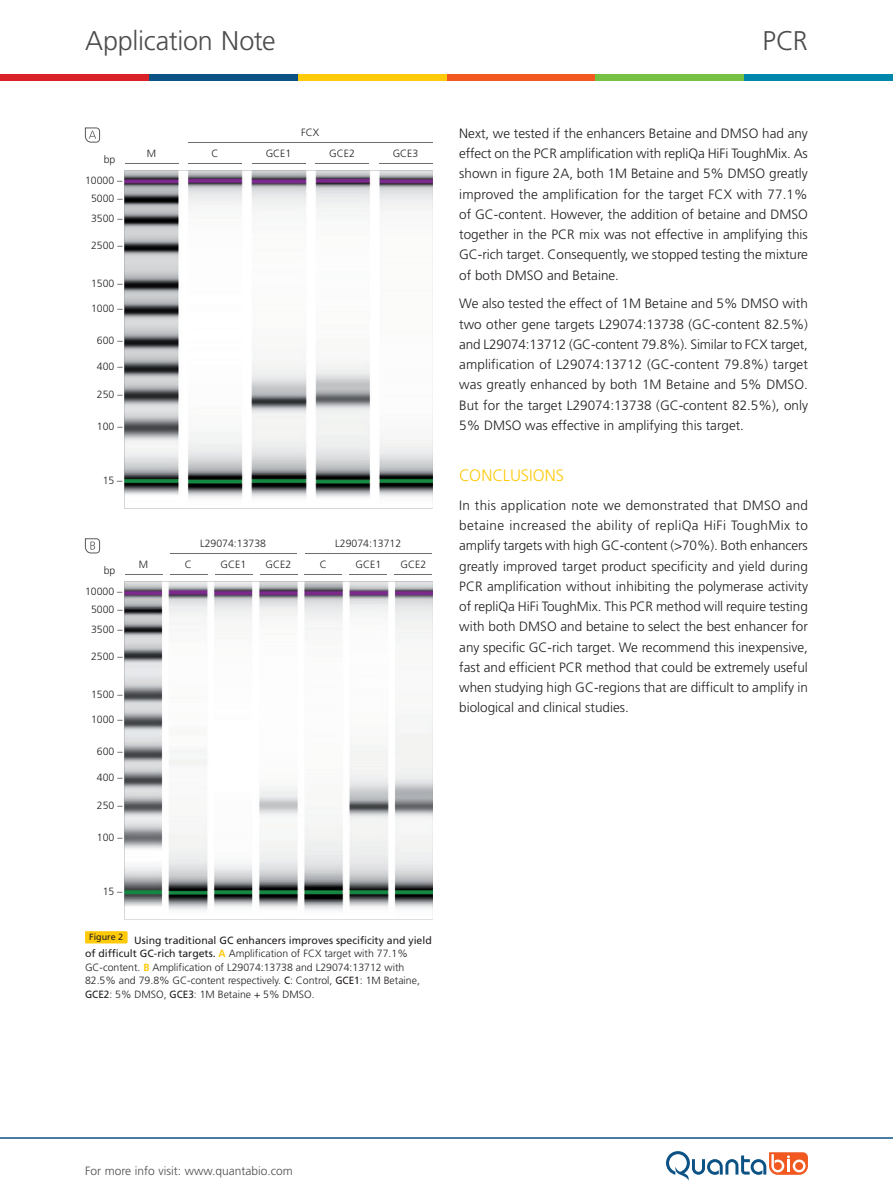
<style>
.page{position:relative;width:893px;height:1191px;background:#fff}
.page>*{position:absolute;margin:0;border:0;box-sizing:border-box;transform-origin:0 0}
.t1{font:300 27px "Frutiger LT Std";letter-spacing:-.01em;color:#4b4c4d}
.t2{font:300 16.5px "Frutiger LT Std";letter-spacing:-.005em;color:#feca0a}
.t3{font:300 13.5px/20.2px "Frutiger LT Std";color:#231f20;text-align:justify}
.t4{font:300 12px "Frutiger LT Std";color:#4b4c4d}
.t5{font:300 10.5px/13.5px "Frutiger LT Std";color:#231f20}
.s1{font-weight:400}
.s2{font-weight:700;color:#feca0a}
</style>
<div class="page">
<svg style="left:85px;top:127px;width:15px;height:16px"></svg>
<svg style="left:85px;top:538px;width:15px;height:15px"></svg>
<hr style="left:0;top:1137px;width:893px;height:1px;background:#0c5284">
<svg style="left:666px;top:1151px;width:142px;height:29px"></svg>
<div style="left:446px;top:74px;width:149px;height:7px;background:#f15921"></div>
<div style="left:744px;top:74px;width:149px;height:7px;background:#0087ab"></div>
<div style="left:298px;top:74px;width:148px;height:7px;background:#feca0a"></div>
<div style="left:595px;top:74px;width:149px;height:7px;background:#76c043"></div>
<div style="left:149px;top:74px;width:149px;height:7px;background:#0c5284"></div>
<div style="left:0;top:74px;width:149px;height:7px;background:#da2128"></div>
<svg style="left:125px;top:170px;width:308px;height:332px;fill:#f6f7f7"></svg>
<hr style="left:125px;top:164px;width:53px;height:1px;background:#6c6d70">
<hr style="left:188px;top:164px;width:54px;height:1px;background:#6c6d70">
<hr style="left:252px;top:164px;width:53px;height:1px;background:#6c6d70">
<hr style="left:315px;top:164px;width:54px;height:1px;background:#6c6d70">
<hr style="left:379px;top:164px;width:53px;height:1px;background:#6c6d70">
<hr style="left:188px;top:143px;width:244px;height:1px;background:#6c6d70">
<svg style="left:125px;top:581px;width:308px;height:332px;fill:#f6f7f6"></svg>
<hr style="left:125px;top:574px;width:37px;height:1px;background:#6c6d70">
<hr style="left:170px;top:574px;width:37px;height:1px;background:#6c6d70">
<hr style="left:170px;top:553px;width:126px;height:1px;background:#6c6d70">
<hr style="left:305px;top:553px;width:127px;height:1px;background:#6c6d70">
<hr style="left:215px;top:574px;width:37px;height:1px;background:#6c6d70">
<hr style="left:260px;top:574px;width:37px;height:1px;background:#6c6d70">
<hr style="left:305px;top:574px;width:37px;height:1px;background:#6c6d70">
<hr style="left:350px;top:574px;width:37px;height:1px;background:#6c6d70">
<hr style="left:395px;top:574px;width:37px;height:1px;background:#6c6d70">
<svg style="left:85px;top:931px;width:43px;height:12px"></svg>
<h1 class="t1" style="left:85px;top:25px;width:192px">Application Note</h1>
<h1 class="t1" style="left:762px;top:25px;width:47px">PCR</h1>
<p class="t5" style="left:104px;top:153px;width:13px">bp</p>
<p class="t5" style="left:91px;top:192px;width:33px">5000 –</p>
<p class="t5" style="left:85px;top:174px;width:39px">10000 –</p>
<p class="t5" style="left:91px;top:212px;width:33px">3500 –</p>
<p class="t5" style="left:91px;top:239px;width:33px">2500 –</p>
<p class="t5" style="left:91px;top:277px;width:33px">1500 –</p>
<p class="t5" style="left:91px;top:302px;width:33px">1000 –</p>
<p class="t5" style="left:97px;top:334px;width:27px">600 –</p>
<p class="t5" style="left:97px;top:360px;width:27px">400 –</p>
<p class="t5" style="left:97px;top:387px;width:27px">250 –</p>
<p class="t5" style="left:97px;top:419px;width:27px">100 –</p>
<p class="t5" style="left:103px;top:474px;width:21px">15 –</p>
<p class="t5" style="left:301px;top:126px;width:20px">FCX</p>
<p class="t5" style="left:147px;top:147px;width:11px">M</p>
<p class="t5" style="left:211px;top:147px;width:9px">C</p>
<p class="t5" style="left:266px;top:147px;width:27px">GCE1</p>
<p class="t5" style="left:329px;top:147px;width:27px">GCE2</p>
<p class="t5" style="left:393px;top:147px;width:27px">GCE3</p>
<p class="t5" style="left:104px;top:563px;width:13px">bp</p>
<p class="t5" style="left:91px;top:603px;width:33px">5000 –</p>
<p class="t5" style="left:85px;top:585px;width:39px">10000 –</p>
<p class="t5" style="left:91px;top:623px;width:33px">3500 –</p>
<p class="t5" style="left:91px;top:650px;width:33px">2500 –</p>
<p class="t5" style="left:91px;top:688px;width:33px">1500 –</p>
<p class="t5" style="left:91px;top:713px;width:33px">1000 –</p>
<p class="t5" style="left:97px;top:744px;width:27px">600 –</p>
<p class="t5" style="left:97px;top:771px;width:27px">400 –</p>
<p class="t5" style="left:97px;top:798px;width:27px">250 –</p>
<p class="t5" style="left:97px;top:830px;width:27px">100 –</p>
<p class="t5" style="left:139px;top:558px;width:11px">M</p>
<p class="t5" style="left:185px;top:558px;width:9px">C</p>
<p class="t5" style="left:200px;top:537px;width:67px">L29074:13738</p>
<p class="t5" style="left:335px;top:537px;width:67px">L29074:13712</p>
<p class="t5" style="left:221px;top:558px;width:27px">GCE1</p>
<p class="t5" style="left:266px;top:558px;width:27px">GCE2</p>
<p class="t5" style="left:320px;top:558px;width:9px">C</p>
<p class="t5" style="left:356px;top:558px;width:27px">GCE1</p>
<p class="t5" style="left:401px;top:558px;width:27px">GCE2</p>
<p class="t5" style="left:103px;top:884px;width:21px">15 –</p>
<p class="t5" style="left:85px;top:933px;width:348px;text-indent:4px"><sup>Figure</sup> <sup>2</sup> <span class="s1">Using traditional GC enhancers improves specificity and yield of difficult GC-rich targets.</span> <span class="s2">A</span> Amplification of FCX target with 77.1% GC-content. <span class="s2">B</span> Amplification of L29074:13738 and L29074:13712 with 82.5% and 79.8% GC-content respectively. <span class="s1">C</span>: Control, <span class="s1">GCE1</span>: 1M Betaine, <span class="s1">GCE2</span>: 5% DMSO, <span class="s1">GCE3</span>: 1M Betaine + 5% DMSO.</p>
<p class="t3" style="left:459px;top:123px;width:350px">Next, we tested if the enhancers Betaine and DMSO had any effect on the PCR amplification with repliQa HiFi ToughMix. As shown in figure 2A, both 1M Betaine and 5% DMSO greatly improved the amplification for the target FCX with 77.1% of GC-content. However, the addition of betaine and DMSO together in the PCR mix was not effective in amplifying this GC-rich target. Consequently, we stopped testing the mixture of both DMSO and Betaine.</p>
<p class="t3" style="left:459px;top:294px;width:350px">We also tested the effect of 1M Betaine and 5% DMSO with two other gene targets L29074:13738 (GC-content 82.5%) and L29074:13712 (GC-content 79.8%). Similar to FCX target, amplification of L29074:13712 (GC-content 79.8%) target was greatly enhanced by both 1M Betaine and 5% DMSO.<br>But for the target L29074:13738 (GC-content 82.5%), only 5% DMSO was effective in amplifying this target.</p>
<p class="t2" style="left:459px;top:466px;width:106px">CONCLUSIONS</p>
<p class="t3" style="left:459px;top:495px;width:350px">In this application note we demonstrated that DMSO and betaine increased the ability of repliQa HiFi ToughMix to amplify targets with high GC-content (&gt;70%). Both enhancers greatly improved target product specificity and yield during PCR amplification without inhibiting the polymerase activity of repliQa HiFi ToughMix. This PCR method will require testing with both DMSO and betaine to select the best enhancer for any specific GC-rich target. We recommend this inexpensive, fast and efficient PCR method that could be extremely useful when studying high GC-regions that are difficult to amplify in biological and clinical studies.</p>
<p class="t4" style="left:85px;top:1163px;width:209px">For more info visit: www.quantabio.com</p>
</div>
